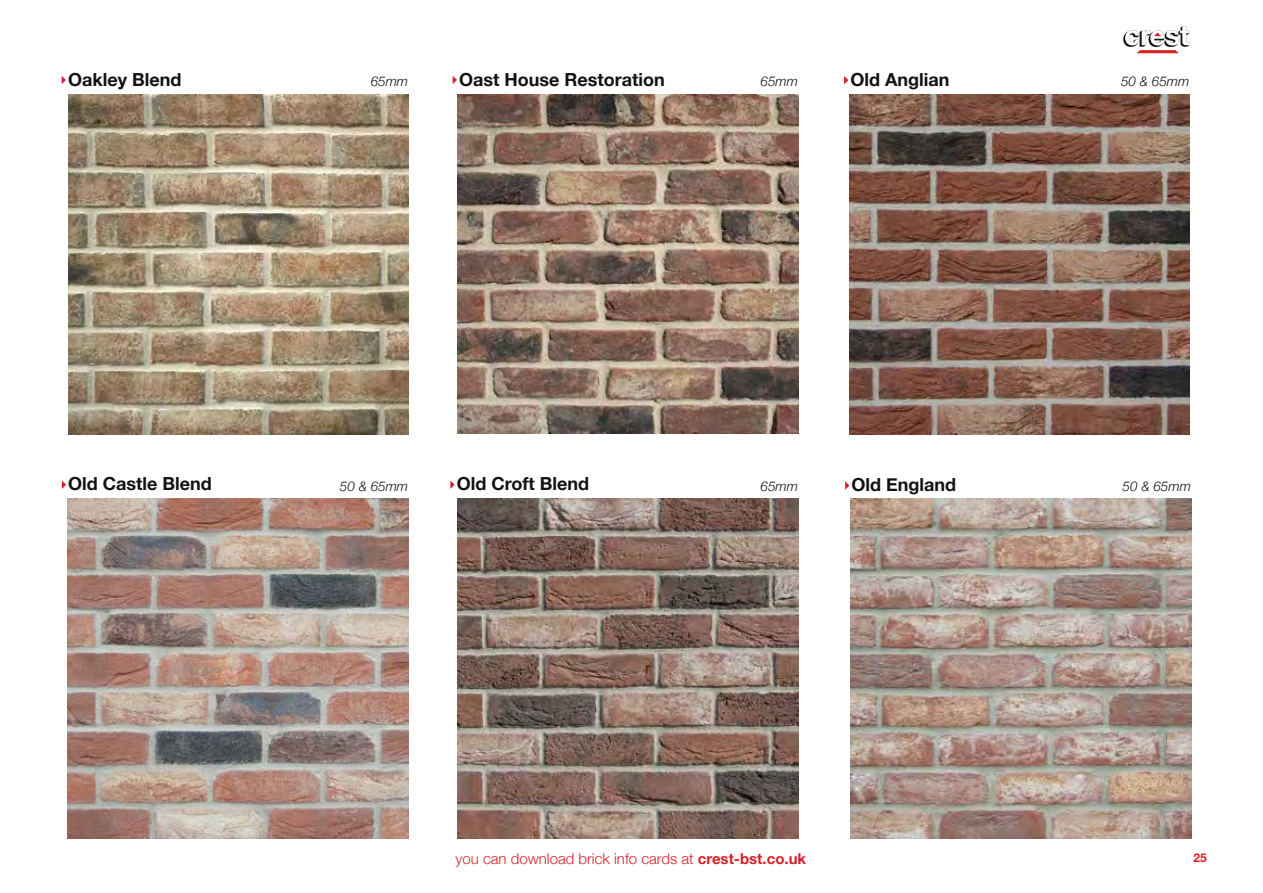
<style>
.page{position:relative;width:1263px;height:893px;background:#fff}
.page>*{position:absolute;margin:0;border:0;box-sizing:border-box;transform-origin:0 0}
.t1{font:700 18px "Helvetica Neue";color:#121212}
.t2{font:300 15px "Helvetica Neue";color:#d81f27}
.t3{font:italic 300 13.5px "Helvetica Neue";color:#121212}
.t4{font:700 12px "Helvetica Neue";color:#d81f27}
.s1{font-weight:700}
</style>
<div class="page">
<svg style="left:1123px;top:26px;width:66px;height:27px"></svg>
<img style="left:849px;top:94px;width:340px;height:340px">
<svg style="left:844px;top:76px;width:4px;height:8px"></svg>
<img style="left:68px;top:499px;width:340px;height:340px">
<svg style="left:62px;top:480px;width:4px;height:9px"></svg>
<img style="left:458px;top:499px;width:340px;height:340px">
<svg style="left:450px;top:480px;width:5px;height:9px"></svg>
<img style="left:851px;top:499px;width:340px;height:340px">
<svg style="left:845px;top:481px;width:4px;height:9px"></svg>
<img style="left:458px;top:94px;width:340px;height:340px">
<svg style="left:453px;top:76px;width:4px;height:8px"></svg>
<img style="left:68px;top:94px;width:340px;height:340px">
<svg style="left:62px;top:76px;width:4px;height:8px"></svg>
<p class="t1" style="left:68px;top:65px;width:115px">Oakley Blend</p>
<p class="t3" style="left:371px;top:71px;width:39px">65mm</p>
<p class="t1" style="left:459px;top:65px;width:207px">Oast House Restoration</p>
<p class="t3" style="left:760px;top:70px;width:39px">65mm</p>
<p class="t1" style="left:850px;top:65px;width:100px">Old Anglian</p>
<p class="t3" style="left:1121px;top:71px;width:70px">50 &amp; 65mm</p>
<p class="t1" style="left:68px;top:470px;width:145px">Old Castle Blend</p>
<p class="t3" style="left:340px;top:475px;width:70px">50 &amp; 65mm</p>
<p class="t1" style="left:457px;top:470px;width:134px">Old Croft Blend</p>
<p class="t3" style="left:760px;top:475px;width:39px">65mm</p>
<p class="t1" style="left:851px;top:471px;width:106px">Old England</p>
<p class="t3" style="left:1122px;top:476px;width:70px">50 &amp; 65mm</p>
<p class="t2" style="left:455px;top:846px;width:352px">you can download brick info cards at <span class="s1">crest-bst.co.uk</span></p>
<p class="t4" style="left:1193px;top:848px;width:15px">25</p>
</div>
